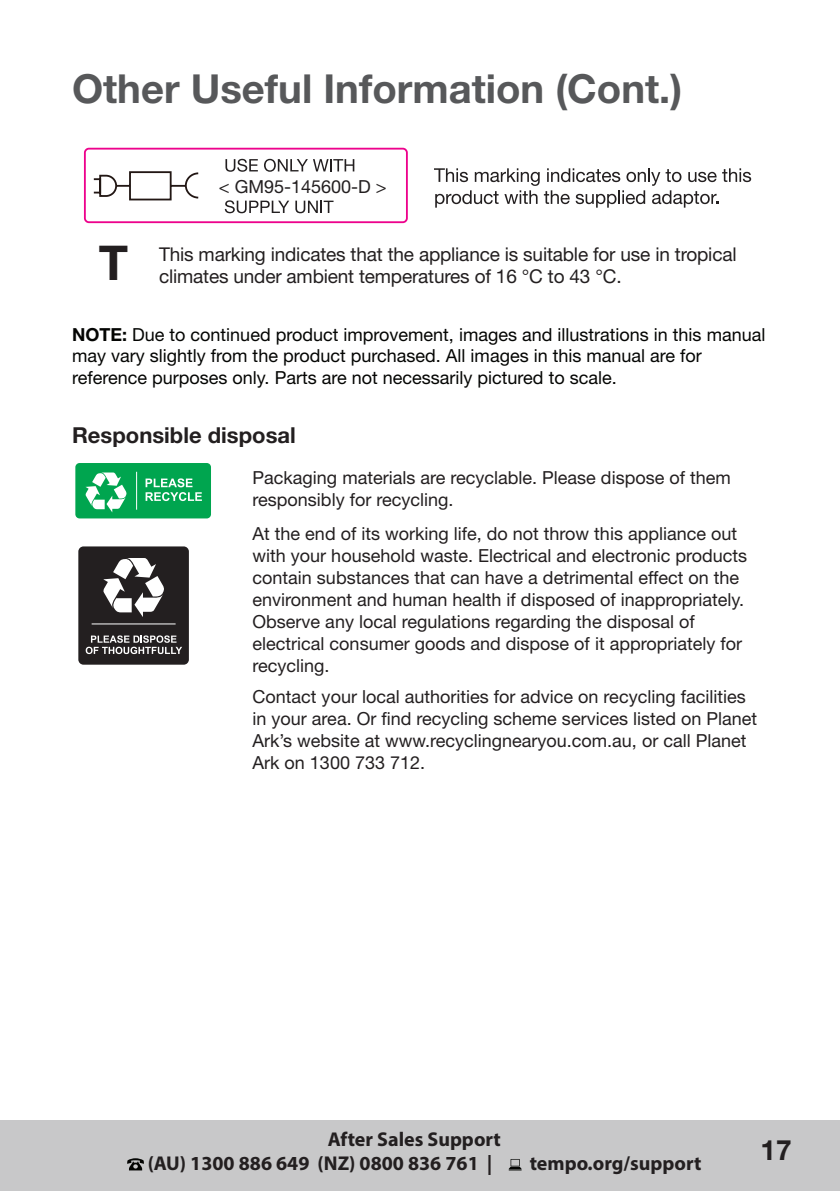
<style>
.page{position:relative;width:840px;height:1191px;background:#fff}
.page>*{position:absolute;margin:0;border:0;box-sizing:border-box;transform-origin:0 0}
.body_text{font:700 48px "Helvetica Neue LT Std";color:#231f20}
.Heading{font:700 40px "Helvetica Neue";color:#57585a}
.t1{font:700 28px "Helvetica Neue LT Std";color:#231f20}
.body{font:700 22px "Helvetica Neue";color:#231f20}
.t2{font:700 20px/24px "Myriad Pro";color:#231f20}
.body_text-2{font:19px "Helvetica Neue";letter-spacing:-.01em;color:#231f20}
.Subtitle{font:18px/22px "Helvetica Neue";color:#231f20}
.BulletPoint{font:18px/21.6px "Helvetica Neue";color:#040503}
.s1{font-weight:700}
.s2{font-family:"Helvetica Neue";font-weight:800}
</style>
<div class="page">
<div style="left:0;top:1120px;width:839px;height:71px;background:#c8c8c9"></div>
<svg style="left:127px;top:1158px;width:17px;height:12px"></svg>
<svg style="left:508px;top:1159px;width:13px;height:11px"></svg>
<div style="left:78px;top:546px;width:111px;height:118px;background:#231f20;border-radius:5px"></div>
<hr style="left:92px;top:623px;width:83px;height:1px;background:#fff">
<svg style="left:103px;top:558px;width:61px;height:59px"></svg>
<svg style="left:86px;top:635px;width:96px;height:19px"></svg>
<div style="left:75px;top:463px;width:136px;height:55px;background:#00a54f;border-radius:4px"></div>
<hr style="left:136px;top:472px;width:1px;height:38px;background:#fff">
<svg style="left:85px;top:472px;width:41px;height:40px"></svg>
<svg style="left:145px;top:478px;width:57px;height:23px"></svg>
<svg style="left:93px;top:171px;width:106px;height:30px"></svg>
<div style="left:84px;top:148px;width:323px;height:75px;border:2px solid #ed028c;border-radius:4px"></div>
<svg style="left:434px;top:168px;width:316px;height:40px"></svg>
<svg style="left:225px;top:159px;width:33px;height:13px"></svg>
<svg style="left:264px;top:159px;width:90px;height:13px"></svg>
<svg style="left:225px;top:200px;width:64px;height:13px"></svg>
<svg style="left:295px;top:201px;width:38px;height:12px"></svg>
<p class="Heading" style="left:72px;top:64px;width:611px">Other Useful Information (Cont.)</p>
<p class="body_text" style="left:99px;top:233px;width:31px">T</p>
<p class="Subtitle" style="left:219px;top:175px;width:169px">&lt; GM95-145600-D &gt;</p>
<p class="body_text-2" style="left:159px;top:243px;width:578px">This marking indicates that the appliance is suitable for use in tropical</p>
<p class="body_text-2" style="left:159px;top:265px;width:464px">climates under ambient temperatures of 16 °C to 43 °C.</p>
<p class="BulletPoint" style="left:72px;top:323px;width:694px"><span class="s1">NOTE:</span> Due to continued product improvement, images and illustrations in this manual may vary slightly from the product purchased. All images in this manual are for reference purposes only. Parts are not necessarily pictured to scale.</p>
<p class="body" style="left:72px;top:422px;width:225px">Responsible disposal</p>
<p class="Subtitle" style="left:252px;top:465px;width:479px;line-height:22.8px">Packaging materials are recyclable. Please dispose of them responsibly for recycling.</p>
<p class="Subtitle" style="left:252px;top:522px;width:496px">At the end of its working life, do not throw this appliance out with your household waste. Electrical and electronic products contain substances that can have a detrimental effect on the environment and human health if disposed of inappropriately.<br>Observe any local regulations regarding the disposal of electrical consumer goods and dispose of it appropriately for recycling.</p>
<p class="Subtitle" style="left:252px;top:685px;width:506px">Contact your local authorities for advice on recycling facilities in your area. Or find recycling scheme services listed on Planet Ark’s website at www.recyclingnearyou.com.au, or call Planet Ark on 1300 733 712.</p>
<p class="t2" style="left:148px;top:1127px;width:354px;text-indent:180px">After Sales Support (AU) 1300 886 649 (NZ) 0800 836 761 |</p>
<p class="t2" style="left:529px;top:1151px;width:173px">tempo.org/support</p>
<h3 class="t1" style="left:760px;top:1132px;width:48px">17<span class="s2">17</span></h3>
</div>
